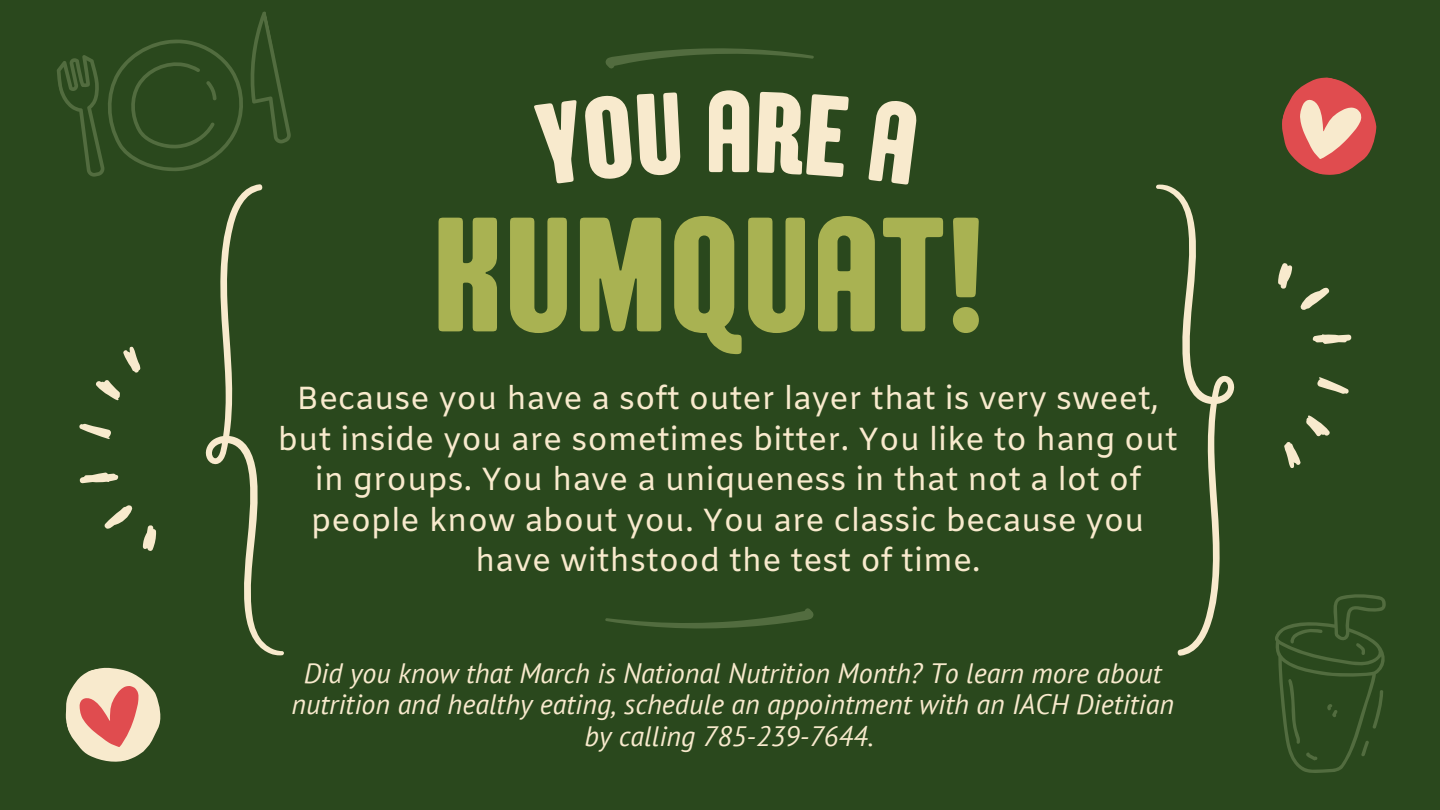
<style>
.page{position:relative;width:1440px;height:810px;background:#2a481d}
.page>*{position:absolute;margin:0;border:0;box-sizing:border-box;transform-origin:0 0}
.t1{font:162.5px "TT Berlinerins Grotesk";color:#a9b252}
.t2{font:115.1px "TT Berlinerins Grotesk";color:#f8eacd}
.t3{font:32px/40.5px "Amiko";color:#f8eacd;text-align:center}
.t4{font:italic 28px/31.5px "PT Sans";color:#f8eacd;text-align:center}
.s1{font-style:normal}
</style>
<div class="page">
<svg style="left:1156px;top:184px;width:79px;height:472px"></svg>
<svg style="left:1312px;top:334px;width:40px;height:10px"></svg>
<svg style="left:1317px;top:377px;width:32px;height:17px"></svg>
<svg style="left:1278px;top:263px;width:52px;height:47px"></svg>
<svg style="left:1284px;top:415px;width:46px;height:53px"></svg>
<svg style="left:1282px;top:77px;width:95px;height:98px"></svg>
<svg style="left:57px;top:11px;width:234px;height:751px"></svg>
<svg style="left:1221px;top:560px;width:165px;height:213px"></svg>
<svg style="left:605px;top:608px;width:209px;height:21px"></svg>
<svg style="left:605px;top:48px;width:209px;height:21px"></svg>
<h2 class="t2" style="left:704px;top:60px;width:51px">A</h2>
<h1 class="t1" style="left:432px;top:174px;width:556px">KUMQUAT!</h1>
<p class="t3" style="left:278px;top:381px;width:902px">Because you have a soft outer layer that is very sweet, but inside you are sometimes bitter. You like to hang out in groups. You have a uniqueness in that not a lot of people know about you. You are classic because you have withstood the test of time.</p>
<p class="t4" style="left:292px;top:657px;width:884px">Did you know that March is National Nutrition Month? To learn more about nutrition and healthy eating, schedule an appointment with an IACH Dietitian by calling 785-239-7644<span class="s1">.</span></p>
</div>
